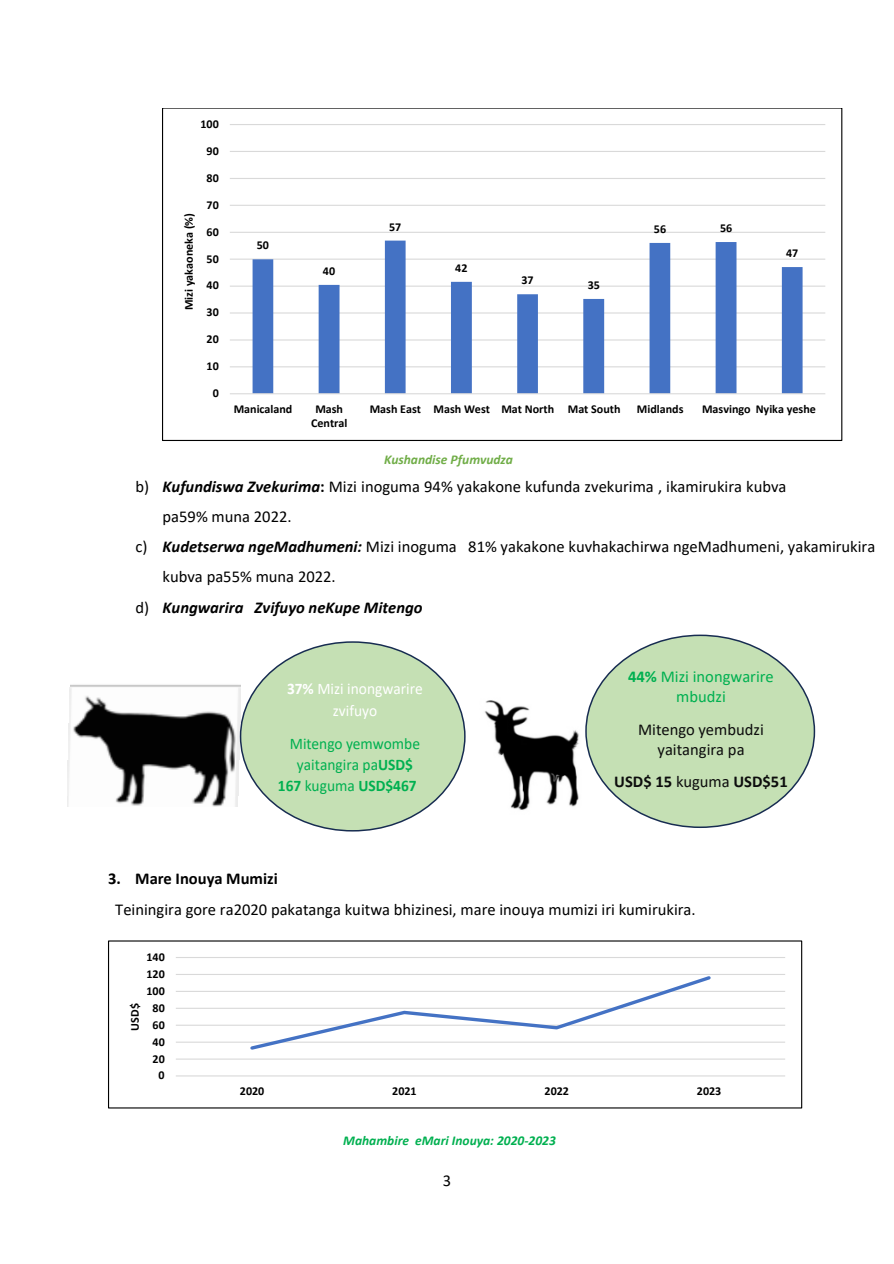
<style>
.page{position:relative;width:894px;height:1264px;background:#fff}
.page>*{position:absolute;margin:0;border:0;box-sizing:border-box;transform-origin:0 0}
.t1{font:16.5px "Calibri";color:#000}
.t2{font:italic 700 16.5px "Calibri";color:#000}
.t3{font:16.5px/20.1px "Calibri";color:#0d0d0d;text-align:center}
.t4{font:16.5px/20.1px "Calibri";color:#00b050;text-align:center}
.t5{font:700 16.5px "Calibri";color:#000}
.t6{font:700 16.5px "Calibri";color:#0d0d0d}
.t7{font:16.2px "Calibri";color:#00b050;scale:.96 1}
.t8{font:16.2px "Calibri";color:#fff;scale:.96 1}
.t9{font:700 16.2px "Calibri";color:#00b050;scale:.96 1}
.t10{font:16.05px "Calibri";color:#fff;scale:.96 1}
.t11{font:italic 700 13.5px "Calibri";color:#00b050}
.t12{font:italic 700 13.5px "Calibri";color:#70ad47}
.t13{font:700 12.15px "Calibri";color:#000}
.t14{font:700 12px/14.7px "Calibri";color:#000;text-align:center}
.s1{font-weight:700;font-style:italic}
.s2{font-weight:700}
.s3{font-weight:400;font-style:normal}
.s4{font-weight:400}
</style>
<div class="page">
<img style="left:67px;top:684px;width:174px;height:123px">
<img style="left:452px;top:696px;width:155px;height:114px">
<div style="left:240px;top:641px;width:226px;height:190px;background:#c5e0b4;border:2px solid #172c51;border-radius:50%"></div>
<div style="left:585px;top:634px;width:230px;height:194px;background:#c5e0b4;border:2px solid #172c51;border-radius:50%"></div>
<hr style="left:230px;top:366px;width:595px;height:1px;background:#d9d9d9">
<hr style="left:230px;top:339px;width:595px;height:1px;background:#d9d9d9">
<hr style="left:230px;top:312px;width:595px;height:1px;background:#d9d9d9">
<hr style="left:230px;top:285px;width:595px;height:2px;background:#d9d9d9">
<hr style="left:230px;top:258px;width:595px;height:2px;background:#d9d9d9">
<hr style="left:230px;top:232px;width:595px;height:1px;background:#d9d9d9">
<hr style="left:230px;top:205px;width:595px;height:1px;background:#d9d9d9">
<hr style="left:230px;top:178px;width:595px;height:1px;background:#d9d9d9">
<hr style="left:230px;top:151px;width:595px;height:1px;background:#d9d9d9">
<hr style="left:230px;top:124px;width:595px;height:1px;background:#d9d9d9">
<svg style="left:253px;top:240px;width:549px;height:153px"></svg>
<hr style="left:230px;top:393px;width:595px;height:1px;background:#d9d9d9">
<hr style="left:176px;top:1058px;width:609px;height:1px;background:#d9d9d9">
<hr style="left:176px;top:1041px;width:609px;height:1px;background:#d9d9d9">
<hr style="left:176px;top:1024px;width:609px;height:1px;background:#d9d9d9">
<hr style="left:176px;top:1007px;width:609px;height:1px;background:#d9d9d9">
<hr style="left:176px;top:990px;width:609px;height:1px;background:#d9d9d9">
<hr style="left:176px;top:973px;width:609px;height:2px;background:#d9d9d9">
<hr style="left:176px;top:956px;width:609px;height:2px;background:#d9d9d9">
<hr style="left:176px;top:1075px;width:609px;height:1px;background:#d9d9d9">
<svg style="left:248px;top:973px;width:465px;height:77px"></svg>
<p class="t14" style="left:200px;top:118px;width:20px">100</p>
<p class="t14" style="left:207px;top:144px;width:14px">90</p>
<p class="t14" style="left:207px;top:171px;width:14px">80</p>
<p class="t14" style="left:182px;top:310px;width:99px;rotate:-90deg">Mizi yakaoneka (%)</p>
<p class="t14" style="left:207px;top:198px;width:14px">70</p>
<p class="t14" style="left:207px;top:225px;width:14px">60</p>
<p class="t14" style="left:207px;top:252px;width:14px">50</p>
<p class="t13" style="left:207px;top:280px;width:14px">40</p>
<p class="t14" style="left:207px;top:306px;width:14px">30</p>
<p class="t14" style="left:207px;top:333px;width:14px">20</p>
<p class="t14" style="left:207px;top:360px;width:14px">10</p>
<p class="t14" style="left:213px;top:387px;width:8px">0</p>
<p class="t14" style="left:257px;top:239px;width:14px">50</p>
<p class="t14" style="left:323px;top:264px;width:14px">40</p>
<p class="t14" style="left:389px;top:220px;width:14px">57</p>
<p class="t14" style="left:455px;top:261px;width:14px">42</p>
<p class="t14" style="left:521px;top:274px;width:14px">37</p>
<p class="t14" style="left:588px;top:278px;width:14px">35</p>
<p class="t13" style="left:654px;top:224px;width:14px">56</p>
<p class="t14" style="left:720px;top:222px;width:14px">56</p>
<p class="t14" style="left:786px;top:247px;width:14px">47</p>
<p class="t14" style="left:234px;top:402px;width:60px">Manicaland</p>
<p class="t14" style="left:311px;top:402px;width:38px">Mash<br>Central</p>
<p class="t14" style="left:370px;top:402px;width:252px">Mash East Mash West Mat North Mat South</p>
<p class="t14" style="left:637px;top:402px;width:48px">Midlands</p>
<p class="t14" style="left:702px;top:402px;width:115px">Masvingo Nyika yeshe</p>
<p class="t12" style="left:384px;top:454px;width:130px">Kushandise Pfumvudza</p>
<p class="t1" style="left:136px;top:479px;width:652px">b) <span class="s1">Kufundiswa Zvekurima</span><span class="s2">:</span> Mizi inoguma 94% yakakone kufunda zvekurima , ikamirukira kubva</p>
<p class="t1" style="left:163px;top:509px;width:131px">pa59% muna 2022.</p>
<p class="t1" style="left:136px;top:540px;width:741px">c) <span class="s1">Kudetserwa ngeMadhumeni:</span> Mizi inoguma 81% yakakone kuvhakachirwa ngeMadhumeni, yakamirukira</p>
<p class="t1" style="left:163px;top:570px;width:175px">kubva pa55% muna 2022.</p>
<p class="t2" style="left:136px;top:600px;width:288px"><span class="s3">d)</span> Kungwarira Zvifuyo neKupe Mitengo</p>
<p class="t8" style="left:287px;top:682px;width:143px"><span class="s2">37%</span> Mizi inongwarire</p>
<p class="t10" style="left:333px;top:703px;width:48px">zvifuyo</p>
<p class="t7" style="left:290px;top:736px;width:137px">Mitengo yemwombe</p>
<p class="t7" style="left:297px;top:757px;width:122px">yaitangira pa<span class="s2">USD$</span></p>
<p class="t9" style="left:278px;top:779px;width:146px">167 <span class="s4">kuguma</span> USD$467</p>
<p class="t4" style="left:628px;top:668px;width:147px"><span class="s2">44%</span> Mizi inongwarire mbudzi</p>
<p class="t3" style="left:638px;top:720px;width:127px">Mitengo yembudzi yaitangira pa</p>
<p class="t6" style="left:614px;top:774px;width:175px">USD$ 15 <span class="s4">kuguma</span> USD$51</p>
<p class="t5" style="left:108px;top:872px;width:171px">3. Mare Inouya Mumizi</p>
<p class="t1" style="left:115px;top:902px;width:582px">Teiningira gore ra2020 pakatanga kuitwa bhizinesi, mare inouya mumizi iri kumirukira.</p>
<p class="t14" style="left:146px;top:950px;width:20px">140</p>
<p class="t14" style="left:146px;top:967px;width:20px">120</p>
<p class="t14" style="left:146px;top:984px;width:20px">100</p>
<p class="t14" style="left:128px;top:1030px;width:29px;rotate:-90deg">USD$</p>
<p class="t14" style="left:153px;top:1001px;width:14px">80</p>
<p class="t14" style="left:153px;top:1018px;width:14px">60</p>
<p class="t14" style="left:153px;top:1035px;width:14px">40</p>
<p class="t14" style="left:153px;top:1052px;width:14px">20</p>
<p class="t14" style="left:159px;top:1069px;width:8px">0</p>
<p class="t14" style="left:240px;top:1084px;width:26px">2020</p>
<p class="t14" style="left:392px;top:1084px;width:26px">2021</p>
<p class="t14" style="left:545px;top:1084px;width:26px">2022</p>
<p class="t14" style="left:697px;top:1084px;width:26px">2023</p>
<p class="t11" style="left:343px;top:1134px;width:214px">Mahambire eMari Inouya: 2020-2023</p>
<p class="t1" style="left:443px;top:1173px;width:10px">3</p>
</div>
